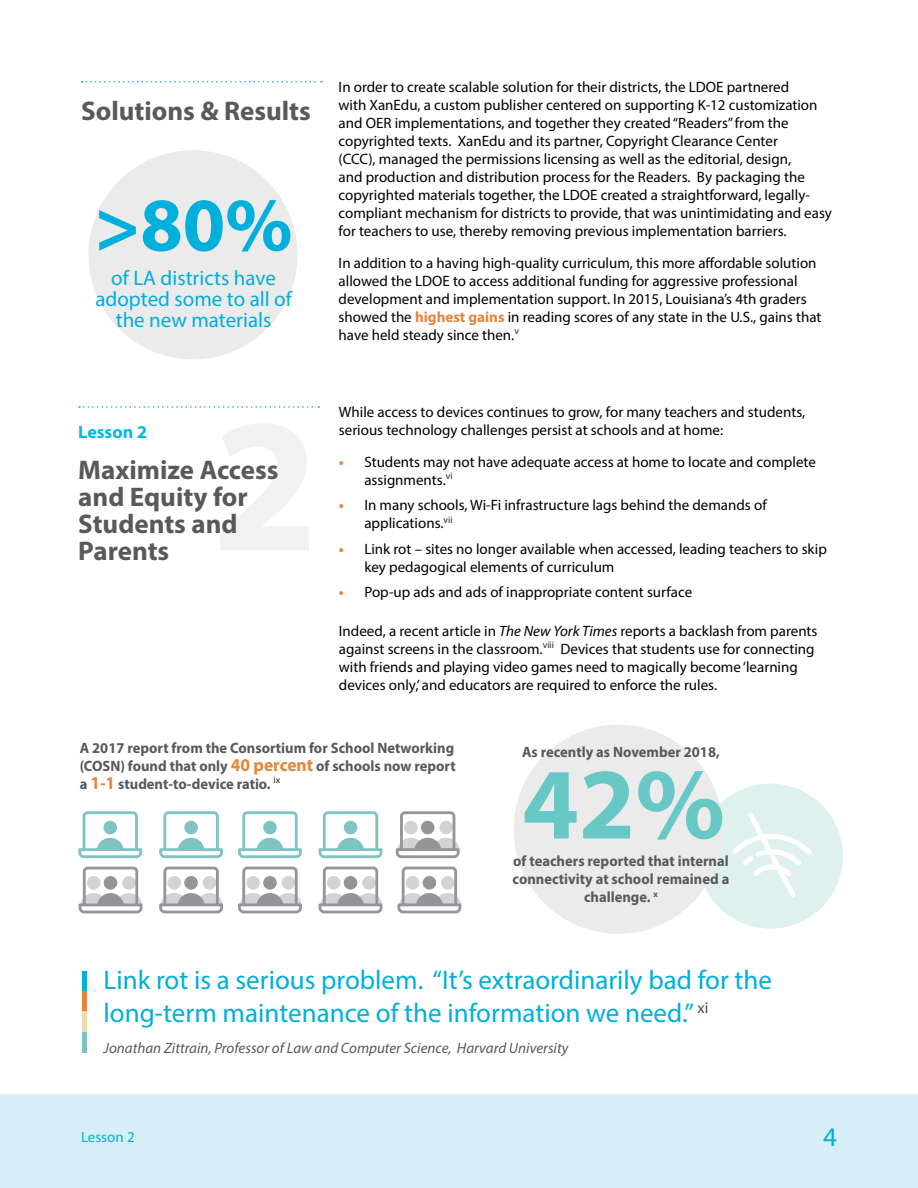
<style>
.page{position:relative;width:918px;height:1188px;background:#fff}
.page>*{position:absolute;margin:0;border:0;box-sizing:border-box;transform-origin:0 0}
.t1{font:700 192.3px "Myriad Pro";color:#58595b}
.t2{font:700 102px "Myriad Pro";color:#68c8c6}
.t3{font:700 76.5px "Myriad Pro";color:#00afdb}
.t4{font:27px/33px "Myriad Pro";color:#00afdb}
.t5{font:700 27px/27px "Myriad Pro";color:#58595b}
.t6{font:21px/21px "Myriad Pro";color:#00afdb;text-align:center}
.t7{font:700 18px "Myriad Pro";color:#00bbe1}
.t8{font:15px/18px "Myriad Pro";color:#000}
.t9{font:700 15px/17.7px "Myriad Pro";color:#58595b;text-align:center}
.t10{font:italic 15px "Myriad Pro";color:#58595b}
.t11{font:15px "Myriad Pro";color:#00afdb}
.s1{font-weight:700;color:#e6853d}
.s2{font-style:italic}
.s3{font-size:18px;color:#e6853d}
</style>
<div class="page">
<div style="left:0;top:1094px;width:918px;height:94px;background:#d6eff7"></div>
<div style="left:698px;top:784px;width:145px;height:145px;background:#def1ef;border-radius:50%"></div>
<svg style="left:733px;top:813px;width:79px;height:84px"></svg>
<svg style="left:82px;top:81px;width:240px;height:1px"></svg>
<svg style="left:79px;top:406px;width:240px;height:2px"></svg>
<hr style="left:83px;top:971px;width:4px;height:20px;background:#00afdb">
<hr style="left:83px;top:991px;width:4px;height:21px;background:#e6853d">
<hr style="left:83px;top:1012px;width:4px;height:20px;background:#e8deab">
<hr style="left:83px;top:1032px;width:4px;height:21px;background:#7dc4c2">
<div style="left:88px;top:150px;width:210px;height:209px;background:#ebebec;border-radius:50%"></div>
<div style="left:514px;top:725px;width:209px;height:209px;background:#ebebec;border-radius:50%"></div>
<svg style="left:78px;top:811px;width:64px;height:47px"></svg>
<svg style="left:319px;top:811px;width:63px;height:47px"></svg>
<svg style="left:159px;top:811px;width:64px;height:47px"></svg>
<svg style="left:238px;top:811px;width:64px;height:47px"></svg>
<svg style="left:238px;top:867px;width:64px;height:46px"></svg>
<svg style="left:397px;top:867px;width:64px;height:46px"></svg>
<svg style="left:159px;top:867px;width:64px;height:46px"></svg>
<svg style="left:319px;top:867px;width:63px;height:46px"></svg>
<svg style="left:396px;top:811px;width:64px;height:47px"></svg>
<svg style="left:79px;top:867px;width:63px;height:46px"></svg>
<h3 class="t5" style="left:81px;top:96px;width:231px">Solutions &amp; Results</h3>
<h3 class="t3" style="left:95px;top:175px;width:199px">&gt;80%</h3>
<h3 class="t6" style="left:95px;top:267px;width:198px">of LA districts have adopted some to all of the new materials</h3>
<h1 class="t1" style="left:212px;top:360px;width:108px">2</h1>
<p class="t7" style="left:78px;top:420px;width:70px">Lesson 2</p>
<h3 class="t5" style="left:78px;top:455px;width:202px">Maximize Access and Equity for<br>Students and<br>Parents</h3>
<p class="t8" style="left:339px;top:78px;width:495px">In order to create scalable solution for their districts, the LDOE partnered<br>with XanEdu, a custom publisher centered on supporting K-12 customization and OER implementations, and together they created “Readers” from the copyrighted texts. XanEdu and its partner, Copyright Clearance Center<br>(CCC), managed the permissions licensing as well as the editorial, design,<br>and production and distribution process for the Readers. By packaging the copyrighted materials together, the LDOE created a straightforward, legally&shy;compliant mechanism for districts to provide, that was unintimidating and easy for teachers to use, thereby removing previous implementation barriers.</p>
<p class="t8" style="left:339px;top:253px;width:484px">In addition to a having high-quality curriculum, this more affordable solution allowed the LDOE to access additional funding for aggressive professional development and implementation support. In 2015, Louisiana’s 4th graders showed the <span class="s1">highest gains</span> in reading scores of any state in the U.S., gains that have held steady since then.<sup>v</sup></p>
<p class="t8" style="left:339px;top:403px;width:468px">While access to devices continues to grow, for many teachers and students, serious technology challenges persist at schools and at home:</p>
<p class="t8" style="left:364px;top:453px;width:453px;text-indent:-26px"><span class="s1">•</span> Students may not have adequate access at home to locate and complete assignments.<sup>vi</sup></p>
<p class="t8" style="left:364px;top:496px;width:404px;text-indent:-26px"><span class="s1">•</span> In many schools, Wi-Fi infrastructure lags behind the demands of applications.<sup>vii</sup></p>
<p class="t8" style="left:364px;top:540px;width:464px;text-indent:-26px"><span class="s1">•</span> Link rot – sites no longer available when accessed, leading teachers to skip key pedagogical elements of curriculum</p>
<p class="t8" style="left:339px;top:583px;width:355px"><span class="s1">•</span> Pop-up ads and ads of inappropriate content surface</p>
<p class="t8" style="left:339px;top:621px;width:480px">Indeed, a recent article in <span class="s2">The New York Times</span> reports a backlash from parents against screens in the classroom.<sup>viii</sup> Devices that students use for connecting with friends and playing video games need to magically become ‘learning devices only,’ and educators are required to enforce the rules.</p>
<p class="t9" style="left:80px;top:739px;width:378px;text-align:justify">A 2017 report from the Consortium for School Networking (COSN) found that only <span class="s3">40 percent</span> of schools now report a <span class="s3">1-1</span> student-to-device ratio. <sup>ix</sup></p>
<p class="t9" style="left:522px;top:743px;width:199px">As recently as November 2018,</p>
<h2 class="t2" style="left:522px;top:738px;width:204px">42%</h2>
<p class="t9" style="left:513px;top:852px;width:218px">of teachers reported that internal connectivity at school remained a challenge. <sup>x</sup></p>
<h3 class="t4" style="left:104px;top:963px;width:670px">Link rot is a serious problem. “It’s extraordinarily bad for the long-term maintenance of the information we need.” <sup>xi</sup></h3>
<p class="t10" style="left:104px;top:1039px;width:466px">Jonathan Zittrain, Professor of Law and Computer Science, Harvard University</p>
<p class="t11" style="left:81px;top:1127px;width:55px">Lesson 2</p>
<h3 class="t4" style="left:823px;top:1120px;width:15px">4</h3>
</div>
